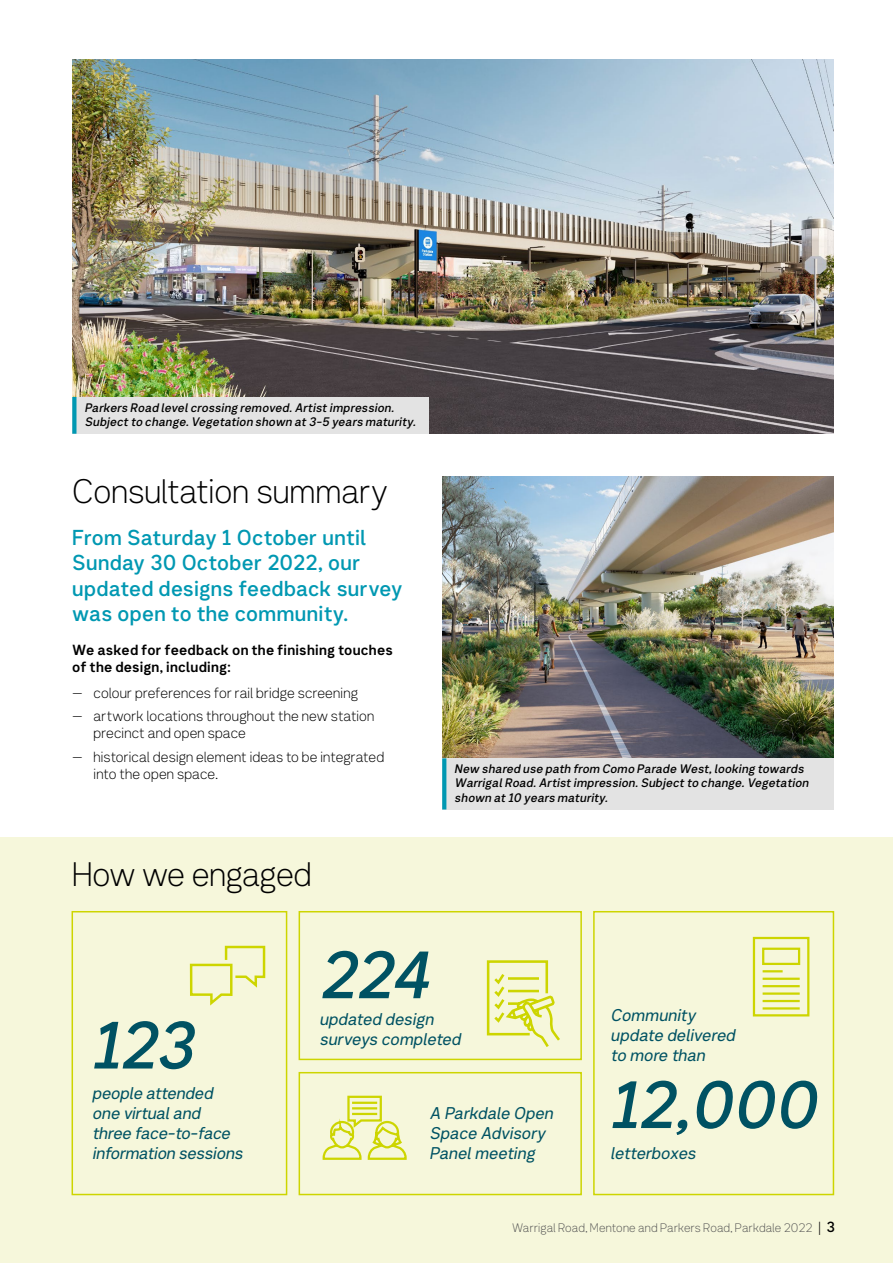
<style>
.page{position:relative;width:893px;height:1263px;background:#fff}
.page>*{position:absolute;margin:0;border:0;box-sizing:border-box;transform-origin:0 0}
.t1{font:italic 64.8px "Network Sans 2019 Medium";letter-spacing:-.035em;color:#005263}
.t2{font:33px "Network Sans 2019 Light";letter-spacing:-.005em;color:#000}
.t3{font:21px/25.2px "Network Sans 2019 Medium";letter-spacing:.01em;color:#0098b2}
.t4{font:italic 16.5px/19.8px "Network Sans 2019 Regular";letter-spacing:-.01em;color:#005263}
.t5{font:14.25px/17.1px "Network Sans 2019 Light";letter-spacing:.01em;color:#000}
.t6{font:14.25px/17.1px "Network Sans 2019 Bold";letter-spacing:.01em;color:#000}
.t7{font:italic 12px/14.4px "Network Sans 2019 Medium";letter-spacing:.01em;color:#000}
.t8{font:12px "Network Sans 2019 Light";letter-spacing:.005em;color:#575756}
.s1{font-size:14.25px;color:#000}
.s2{font-family:"Network Sans 2019 Medium";font-size:14.25px;color:#000}
</style>
<div class="page">
<div style="left:0;top:837px;width:893px;height:426px;background:#f6f7db"></div>
<img style="left:72px;top:60px;width:761px;height:374px">
<div style="left:72px;top:397px;width:357px;height:37px;background:#e3e3e3"></div>
<svg style="left:72px;top:397px;width:4px;height:37px"></svg>
<div style="left:593px;top:911px;width:241px;height:284px;border:2px solid #cdd500"></div>
<div style="left:299px;top:911px;width:283px;height:149px;border:2px solid #cdd500"></div>
<div style="left:299px;top:1072px;width:283px;height:123px;border:2px solid #cdd500"></div>
<div style="left:72px;top:911px;width:215px;height:284px;border:2px solid #cdd500"></div>
<svg style="left:752px;top:936px;width:58px;height:81px"></svg>
<svg style="left:322px;top:1095px;width:85px;height:65px"></svg>
<svg style="left:189px;top:945px;width:77px;height:61px"></svg>
<svg style="left:486px;top:960px;width:74px;height:87px"></svg>
<img style="left:442px;top:476px;width:391px;height:282px">
<div style="left:442px;top:758px;width:391px;height:51px;background:#e3e3e3"></div>
<svg style="left:442px;top:758px;width:4px;height:51px"></svg>
<p class="t7" style="left:85px;top:400px;width:333px">Parkers Road level crossing removed. Artist impression.<br>Subject to change. Vegetation shown at 3-5 years maturity.</p>
<h2 class="t2" style="left:72px;top:463px;width:317px">Consultation summary</h2>
<h3 class="t3" style="left:72px;top:524px;width:332px">From Saturday 1 October until<br>Sunday 30 October 2022, our updated designs feedback survey was open to the community.</h3>
<p class="t6" style="left:72px;top:641px;width:322px">We asked for feedback on the finishing touches of the design, including:</p>
<p class="t5" style="left:72px;top:683px;width:288px">— colour preferences for rail bridge screening</p>
<p class="t5" style="left:94px;top:707px;width:282px;text-indent:-21px">— artwork locations throughout the new station precinct and open space</p>
<p class="t5" style="left:94px;top:747px;width:292px;text-indent:-21px">— historical design element ideas to be integrated into the open space.</p>
<h2 class="t2" style="left:72px;top:847px;width:241px">How we engaged</h2>
<h1 class="t1" style="left:320px;top:920px;width:114px">224</h1>
<p class="t7" style="left:455px;top:761px;width:356px">New shared use path from Como Parade West, looking towards<br>Warrigal Road. Artist impression. Subject to change. Vegetation shown at 10 years maturity.</p>
<h1 class="t1" style="left:93px;top:990px;width:105px">123</h1>
<h3 class="t4" style="left:320px;top:1008px;width:143px">updated design surveys completed</h3>
<h3 class="t4" style="left:611px;top:1005px;width:126px">Community update delivered to more than</h3>
<h3 class="t4" style="left:93px;top:1083px;width:152px">people attended one virtual and three face-to-face information sessions</h3>
<h1 class="t1" style="left:611px;top:1049px;width:209px">12,000</h1>
<h3 class="t4" style="left:430px;top:1102px;width:125px">A Parkdale Open<br>Space Advisory<br>Panel meeting</h3>
<h3 class="t4" style="left:611px;top:1142px;width:87px">letterboxes</h3>
<p class="t8" style="left:512px;top:1218px;width:325px">Warrigal Road, Mentone and Parkers Road, Parkdale 2022 <span class="s1">|</span> <span class="s2">3</span></p>
</div>
